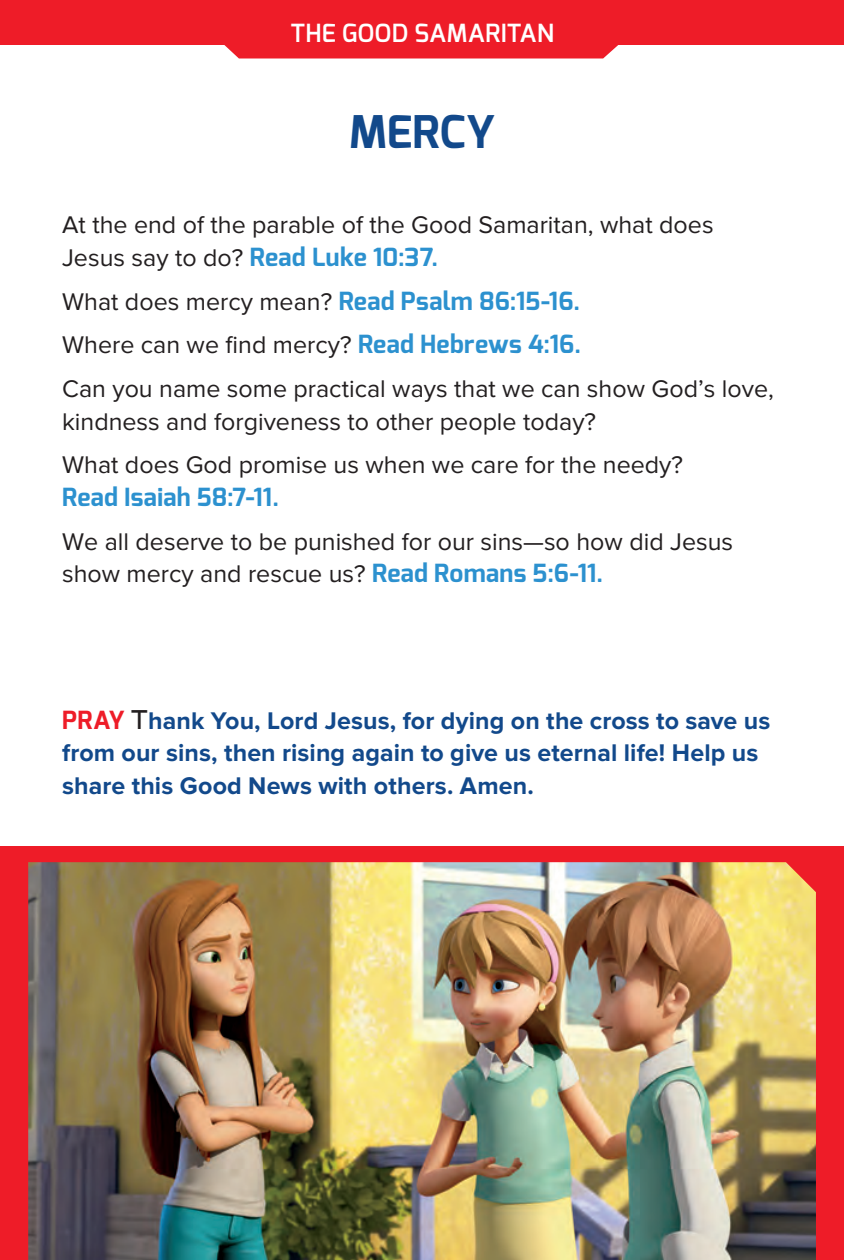
<style>
.page{position:relative;width:844px;height:1260px;background:#fff}
.page>*{position:absolute;margin:0;border:0;box-sizing:border-box;transform-origin:0 0}
.t1{font:700 45px "Exo";color:#12498b}
.t2{font:25px/43.8px "Proxima Nova";color:#231f20}
.t3{font:700 25px/32.5px "Proxima Nova";letter-spacing:.005em;color:#12498b}
.t4{font:700 25px "Exo";letter-spacing:.01em;color:#2c91cf}
.t5{font:600 25px "Exo";letter-spacing:.01em;color:#fff}
.s1{font-family:"Proxima Nova";font-weight:400;color:#231f20}
.s2{font-family:"Exo";font-weight:700;color:#2c91cf}
.s3{font-family:"Exo";color:#ee1c28}
.s4{font-family:"Gill Sans";font-weight:400;font-size:27.5px;color:#231f20}
</style>
<div class="page">
<div style="left:0;top:846px;width:844px;height:414px;background:#ee1c28"></div>
<svg style="left:0;top:0;width:844px;height:59px;background:#f03a44"></svg>
<img style="left:28px;top:862px;width:788px;height:398px">
<p class="t5" style="left:290px;top:17px;width:265px">THE GOOD SAMARITAN</p>
<h1 class="t1" style="left:349px;top:103px;width:148px">MERCY</h1>
<p class="t2" style="left:62px;top:204px;width:653px">At the end of the parable of the Good Samaritan, what does</p>
<p class="t4" style="left:62px;top:241px;width:377px"><span class="s1">Jesus say to do?</span> Read Luke 10:37.</p>
<p class="t2" style="left:62px;top:280px;width:713px">What does mercy mean? <span class="s2">Read Psalm 86:15-16.<br></span>Where can we find mercy? <span class="s2">Read Hebrews 4:16.<br></span>Can you name some practical ways that we can show God’s love,</p>
<p class="t2" style="left:62px;top:400px;width:622px">kindness and forgiveness to other people today?<br>What does God promise us when we care for the needy?</p>
<p class="t4" style="left:62px;top:481px;width:218px">Read Isaiah 58:7-11.</p>
<p class="t2" style="left:62px;top:526px;width:672px;line-height:32.5px">We all deserve to be punished for our sins—so how did Jesus show mercy and rescue us? <span class="s2">Read Romans 5:6-11.</span></p>
<p class="t3" style="left:62px;top:705px;width:710px"><span class="s3">PRAY</span> <span class="s4">T</span>hank You, Lord Jesus, for dying on the cross to save us from our sins, then rising again to give us eternal life! Help us share this Good News with others. Amen.</p>
</div>
